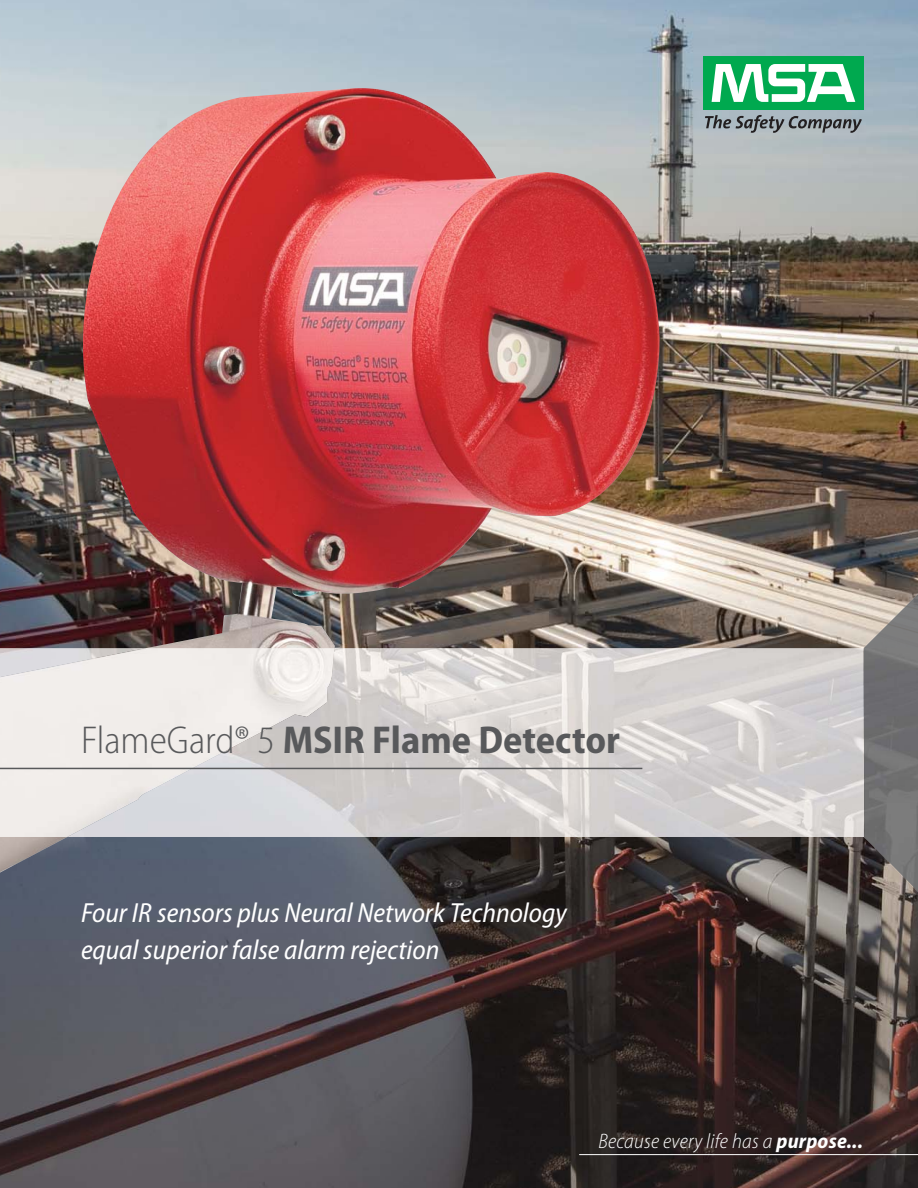
<style>
.page{position:relative;width:918px;height:1188px;background:#fff}
.page>*{position:absolute;margin:0;border:0;box-sizing:border-box;transform-origin:0 0}
.t1{font:700 semi-condensed 39px "Myriad Pro";color:#58595b}
.t2{font:italic semi-condensed 27.75px/36.8px "Myriad Pro";color:#fff}
.t3{font:italic 300 semi-condensed 21px "Myriad Pro";letter-spacing:.01em;color:#fff}
.s1{font-weight:300}
.s2{font-weight:700}
</style>
<div class="page">
<img style="left:0;top:0;width:918px;height:552px">
<img style="left:0;top:933px;width:918px;height:255px">
<img style="left:0;top:87px;width:661px;height:465px">
<img style="left:0;top:552px;width:918px;height:381px">
<img style="left:67px;top:648px;width:851px;height:251px">
<img style="left:0;top:648px;width:335px;height:189px">
<div style="left:703px;top:56px;width:161px;height:54px;background:#00a94f"></div>
<svg style="left:712px;top:64px;width:143px;height:38px"></svg>
<svg style="left:705px;top:115px;width:157px;height:18px;background:#858d93"></svg>
<hr style="left:579px;top:1154px;width:339px;height:1px;background:#fff">
<hr style="left:0;top:768px;width:642px;height:1px;background:#58595b">
<img style="left:864px;top:593px;width:54px;height:300px">
<h1 class="t1" style="left:81px;top:725px;width:540px"><span class="s1">FlameGard® 5</span> MSIR Flame Detector</h1>
<p class="t2" style="left:81px;top:897px;width:487px">Four IR sensors plus Neural Network Technology equal superior false alarm rejection</p>
<p class="t3" style="left:599px;top:1133px;width:266px">Because every life has a <span class="s2">purpose...</span></p>
</div>
